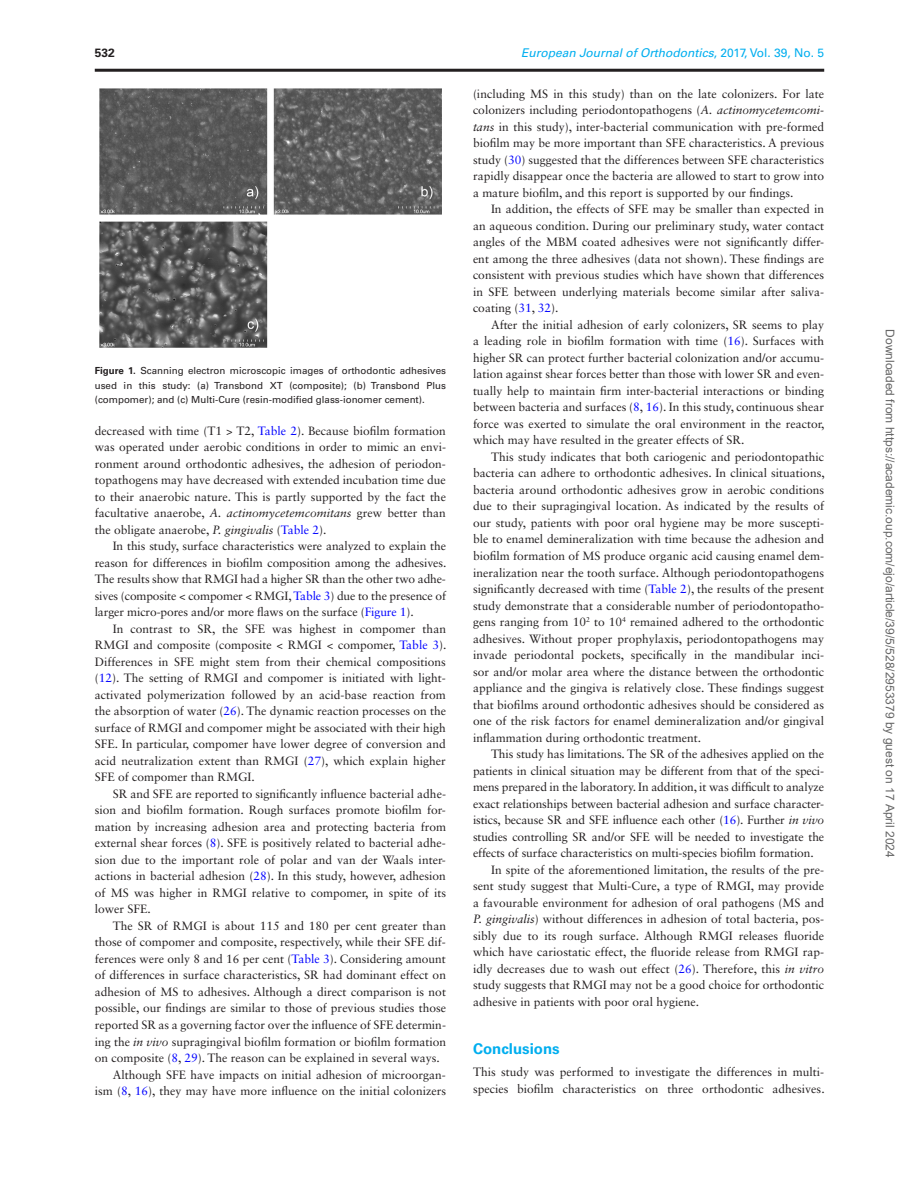
<style>
.page{position:relative;width:919px;height:1187px;background:#fff}
.page>*{position:absolute;margin:0;border:0;box-sizing:border-box;transform-origin:0 0}
.t1{font:700 15px "Univers LT Std";color:#00aeef}
.t2{font:12px/16.5px "Sabon LT Std";color:#231f20;text-align:justify}
.t3{font:12px "Arial";color:#666}
.t4{font:italic 12px "Univers LT Std";color:#00aeef}
.t5{font:700 12px "Univers LT Std";color:#231f20}
.t6{font:9.75px/14.2px "Univers LT Std";color:#231f20;text-align:justify}
.s1{font-style:normal}
.s2{font-weight:700}
.s3{color:#00f}
.s4{font-style:italic}
</style>
<div class="page">
<img style="left:99px;top:89px;width:342px;height:258px">
<hr style="left:95px;top:69px;width:729px;height:3px;background:#231f20">
<p class="t5" style="left:95px;top:45px;width:22px">532</p>
<p class="t4" style="left:521px;top:45px;width:304px">European Journal of Orthodontics<span class="s1">, 2017, Vol. 39, No. 5</span></p>
<p class="t6" style="left:95px;top:364px;width:353px"><span class="s2">Figure 1.</span> Scanning electron microscopic images of orthodontic adhesives used in this study: (a) Transbond XT (composite); (b) Transbond Plus (compomer); and (c) Multi-Cure (resin-modified glass-ionomer cement).</p>
<p class="t2" style="left:95px;top:422px;width:353px">decreased with time (T1 &gt; T2, <span class="s3">Table 2</span>). Because biofilm formation was operated under aerobic conditions in order to mimic an envi&shy;ronment around orthodontic adhesives, the adhesion of periodon&shy;topathogens may have decreased with extended incubation time due to their anaerobic nature. This is partly supported by the fact the facultative anaerobe, <span class="s4">A. actinomycetemcomitans</span> grew better than the obligate anaerobe, <span class="s4">P. gingivalis</span> (<span class="s3">Table 2</span>).</p>
<p class="t2" style="left:95px;top:537px;width:353px;text-indent:18px">In this study, surface characteristics were analyzed to explain the reason for differences in biofilm composition among the adhesives.<br>The results show that RMGI had a higher SR than the other two adhe&shy;sives (composite &lt; compomer &lt; RMGI, <span class="s3">Table 3</span>) due to the presence of larger micro-pores and/or more flaws on the surface (<span class="s3">Figure 1</span>).</p>
<p class="t2" style="left:95px;top:620px;width:353px;text-indent:18px">In contrast to SR, the SFE was highest in compomer than RMGI and composite (composite &lt; RMGI &lt; compomer, <span class="s3">Table 3</span>).<br>Differences in SFE might stem from their chemical compositions (<span class="s3">12</span>). The setting of RMGI and compomer is initiated with light&shy;activated polymerization followed by an acid-base reaction from the absorption of water (<span class="s3">26</span>). The dynamic reaction processes on the surface of RMGI and compomer might be associated with their high SFE. In particular, compomer have lower degree of conversion and acid neutralization extent than RMGI (<span class="s3">27</span>), which explain higher SFE of compomer than RMGI.</p>
<p class="t2" style="left:95px;top:785px;width:353px;text-indent:18px">SR and SFE are reported to significantly influence bacterial adhe&shy;sion and biofilm formation. Rough surfaces promote biofilm for&shy;mation by increasing adhesion area and protecting bacteria from external shear forces (<span class="s3">8</span>). SFE is positively related to bacterial adhe&shy;sion due to the important role of polar and van der Waals inter&shy;actions in bacterial adhesion (<span class="s3">28</span>). In this study, however, adhesion of MS was higher in RMGI relative to compomer, in spite of its lower SFE.</p>
<p class="t2" style="left:113px;top:917px;width:335px">The SR of RMGI is about 115 and 180 per cent greater than</p>
<p class="t2" style="left:95px;top:933px;width:352px">those of compomer and composite, respectively, while their SFE dif-</p>
<p class="t2" style="left:95px;top:950px;width:352px">ferences were only 8 and 16 per cent (<span class="s3">Table 3</span>). Considering amount</p>
<p class="t2" style="left:95px;top:966px;width:353px">of differences in surface characteristics, SR had dominant effect on</p>
<p class="t2" style="left:95px;top:983px;width:353px">adhesion of MS to adhesives. Although a direct comparison is not</p>
<p class="t2" style="left:95px;top:999px;width:353px">possible, our findings are similar to those of previous studies those</p>
<p class="t2" style="left:95px;top:1016px;width:353px">reported SR as a governing factor over the influence of SFE determin-</p>
<p class="t2" style="left:95px;top:1032px;width:353px">ing the <span class="s4">in vivo</span> supragingival biofilm formation or biofilm formation</p>
<p class="t2" style="left:95px;top:1049px;width:346px">on composite (<span class="s3">8</span>, <span class="s3">29</span>). The reason can be explained in several ways.</p>
<p class="t2" style="left:113px;top:1065px;width:334px">Although SFE have impacts on initial adhesion of microorgan-</p>
<p class="t2" style="left:95px;top:1082px;width:353px">ism (<span class="s3">8</span>, <span class="s3">16</span>), they may have more influence on the initial colonizers</p>
<p class="t2" style="left:473px;top:85px;width:353px">(including MS in this study) than on the late colonizers. For late colonizers including periodontopathogens (<span class="s4">A. actinomycetemcomi&shy;tans</span> in this study), inter-bacterial communication with pre-formed biofilm may be more important than SFE characteristics. A previous study (<span class="s3">30</span>) suggested that the differences between SFE characteristics rapidly disappear once the bacteria are allowed to start to grow into a mature biofilm, and this report is supported by our findings.</p>
<p class="t2" style="left:473px;top:201px;width:353px;text-indent:18px">In addition, the effects of SFE may be smaller than expected in an aqueous condition. During our preliminary study, water contact angles of the MBM coated adhesives were not significantly differ&shy;ent among the three adhesives (data not shown). These findings are consistent with previous studies which have shown that differences in SFE between underlying materials become similar after saliva&shy;coating (<span class="s3">31</span>, <span class="s3">32</span>).</p>
<p class="t2" style="left:473px;top:316px;width:353px;text-indent:18px">After the initial adhesion of early colonizers, SR seems to play a leading role in biofilm formation with time (<span class="s3">16</span>). Surfaces with higher SR can protect further bacterial colonization and/or accumu&shy;lation against shear forces better than those with lower SR and even&shy;tually help to maintain firm inter-bacterial interactions or binding between bacteria and surfaces (<span class="s3">8</span>, <span class="s3">16</span>). In this study, continuous shear force was exerted to simulate the oral environment in the reactor, which may have resulted in the greater effects of SR.</p>
<p class="t2" style="left:473px;top:448px;width:353px;text-indent:18px">This study indicates that both cariogenic and periodontopathic bacteria can adhere to orthodontic adhesives. In clinical situations, bacteria around orthodontic adhesives grow in aerobic conditions due to their supragingival location. As indicated by the results of our study, patients with poor oral hygiene may be more suscepti&shy;ble to enamel demineralization with time because the adhesion and biofilm formation of MS produce organic acid causing enamel dem&shy;ineralization near the tooth surface. Although periodontopathogens significantly decreased with time (<span class="s3">Table 2</span>), the results of the present study demonstrate that a considerable number of periodontopatho&shy;gens ranging from 10<sup>2</sup> to 10<sup>4</sup> remained adhered to the orthodontic adhesives. Without proper prophylaxis, periodontopathogens may invade periodontal pockets, specifically in the mandibular inci&shy;sor and/or molar area where the distance between the orthodontic appliance and the gingiva is relatively close. These findings suggest that biofilms around orthodontic adhesives should be considered as one of the risk factors for enamel demineralization and/or gingival inflammation during orthodontic treatment.</p>
<p class="t2" style="left:491px;top:745px;width:334px">This study has limitations. The SR of the adhesives applied on the</p>
<p class="t2" style="left:473px;top:762px;width:352px">patients in clinical situation may be different from that of the speci-</p>
<p class="t2" style="left:473px;top:778px;width:352px">mens prepared in the laboratory. In addition, it was difficult to analyze</p>
<p class="t2" style="left:473px;top:795px;width:352px">exact relationships between bacterial adhesion and surface character-</p>
<p class="t2" style="left:473px;top:811px;width:353px">istics, because SR and SFE influence each other (<span class="s3">16</span>). Further <span class="s4">in vivo</span></p>
<p class="t2" style="left:473px;top:828px;width:353px">studies controlling SR and/or SFE will be needed to investigate the</p>
<p class="t2" style="left:473px;top:844px;width:342px">effects of surface characteristics on multi-species biofilm formation.</p>
<p class="t2" style="left:491px;top:861px;width:334px">In spite of the aforementioned limitation, the results of the pre-</p>
<p class="t2" style="left:473px;top:877px;width:353px">sent study suggest that Multi-Cure, a type of RMGI, may provide</p>
<p class="t2" style="left:473px;top:894px;width:352px">a favourable environment for adhesion of oral pathogens (MS and</p>
<p class="t2" style="left:473px;top:910px;width:353px"><span class="s4">P. gingivalis</span>) without differences in adhesion of total bacteria, pos-</p>
<p class="t2" style="left:473px;top:927px;width:353px">sibly due to its rough surface. Although RMGI releases fluoride</p>
<p class="t2" style="left:473px;top:943px;width:353px">which have cariostatic effect, the fluoride release from RMGI rap-</p>
<p class="t2" style="left:473px;top:960px;width:352px">idly decreases due to wash out effect (<span class="s3">26</span>). Therefore, this <span class="s4">in vitro</span></p>
<p class="t2" style="left:473px;top:976px;width:353px">study suggests that RMGI may not be a good choice for orthodontic</p>
<p class="t2" style="left:473px;top:993px;width:228px">adhesive in patients with poor oral hygiene.</p>
<p class="t1" style="left:473px;top:1039px;width:88px">Conclusions</p>
<p class="t2" style="left:473px;top:1063px;width:353px">This study was performed to investigate the differences in multi&shy;species biofilm characteristics on three orthodontic adhesives.</p>
<p class="t3" style="left:894px;top:329px;width:529px;rotate:90deg">Downloaded from https://academic.oup.com/ejo/article/39/5/528/2953379 by guest on 17 April 2024</p>
</div>
